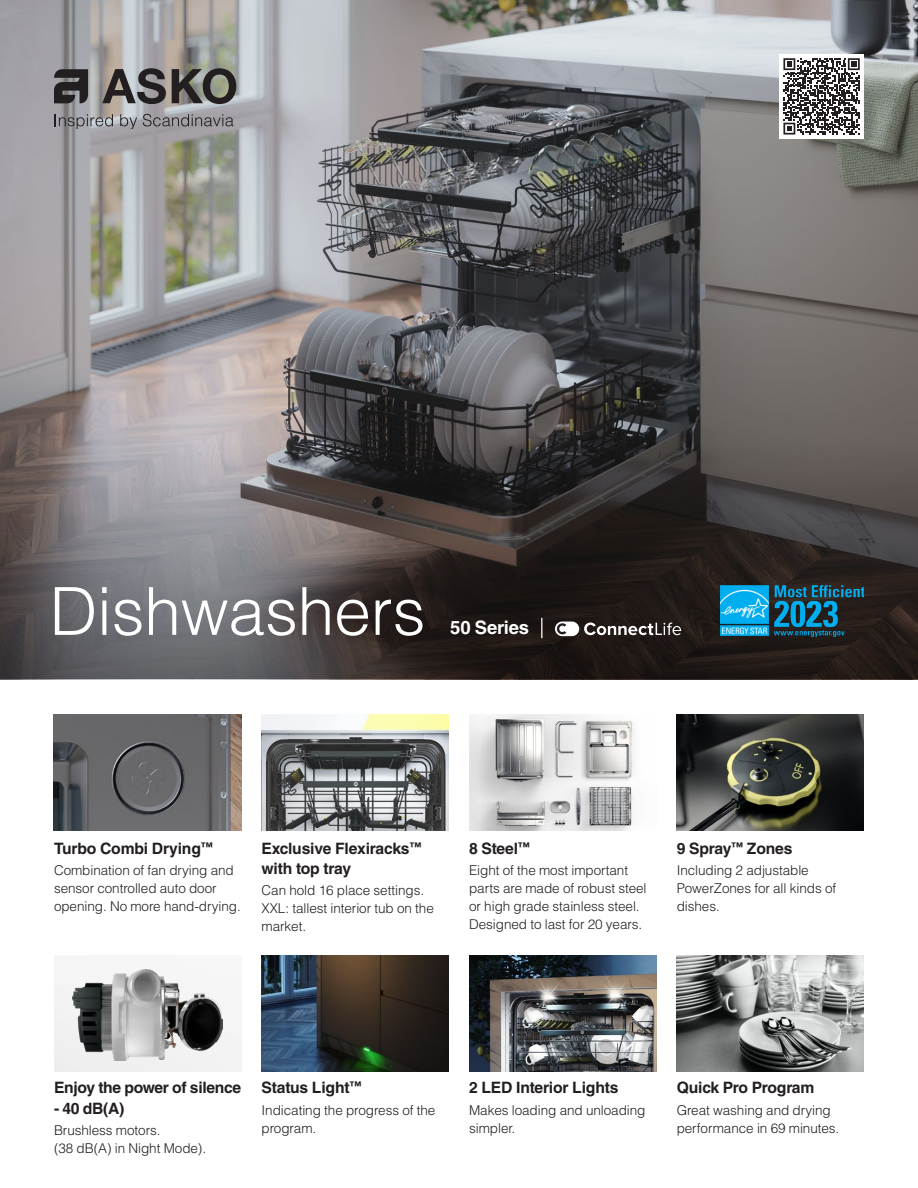
<style>
.page{position:relative;width:918px;height:1188px;background:#fff}
.page>*{position:absolute;margin:0;border:0;box-sizing:border-box;transform-origin:0 0}
.t1{font:300 66.3px "Helvetica LT Std";letter-spacing:-.005em;color:#fff}
.Heading{font:700 18.45px "Helvetica LT Std";letter-spacing:-.01em;color:#fff}
.Subhead{font:700 15.75px/20.2px "Helvetica LT Std";letter-spacing:-.01em;color:#231f20}
.Description{font:300 13.5px/18px "Helvetica LT Std";letter-spacing:-.005em;color:#231f20}
</style>
<div class="page">
<img style="left:0;top:0;width:918px;height:444px">
<svg style="left:0;top:444px;width:918px;height:235px;background:#4c4747"></svg>
<svg style="left:54px;top:68px;width:182px;height:36px;background:#676463"></svg>
<svg style="left:55px;top:114px;width:58px;height:15px"></svg>
<svg style="left:120px;top:114px;width:17px;height:15px"></svg>
<svg style="left:143px;top:114px;width:91px;height:12px"></svg>
<img style="left:677px;top:714px;width:187px;height:117px">
<img style="left:262px;top:956px;width:187px;height:116px">
<img style="left:469px;top:714px;width:166px;height:117px">
<div style="left:54px;top:969px;width:187px;height:103px;background:#f2f2f2"></div>
<img style="left:72px;top:970px;width:150px;height:90px">
<img style="left:54px;top:714px;width:187px;height:117px">
<div style="left:779px;top:54px;width:85px;height:85px;background:#fff"></div>
<svg style="left:783px;top:58px;width:77px;height:77px"></svg>
<img style="left:720px;top:585px;width:144px;height:51px">
<img style="left:469px;top:956px;width:187px;height:116px">
<img style="left:677px;top:956px;width:187px;height:116px">
<img style="left:262px;top:714px;width:187px;height:117px">
<svg style="left:584px;top:623px;width:97px;height:12px"></svg>
<div style="left:555px;top:622px;width:24px;height:14px;background:#fff;border-radius:7px"></div>
<svg style="left:557px;top:623px;width:9px;height:11px"></svg>
<svg style="left:541px;top:618px;width:1px;height:20px"></svg>
<p class="t1" style="left:50px;top:570px;width:378px">Dishwashers</p>
<p class="Heading" style="left:450px;top:617px;width:80px">50 Series</p>
<p class="Subhead" style="left:54px;top:838px;width:160px">Turbo Combi Drying<sup>™</sup></p>
<p class="Description" style="left:54px;top:861px;width:188px">Combination of fan drying and sensor controlled auto door opening. No more hand-drying.</p>
<p class="Subhead" style="left:262px;top:838px;width:161px">Exclusive Flexiracks<sup>™ </sup>with top tray</p>
<p class="Description" style="left:262px;top:881px;width:174px">Can hold 16 place settings.<br>XXL: tallest interior tub on the market.</p>
<p class="Subhead" style="left:469px;top:838px;width:62px">8 Steel<sup>™</sup></p>
<p class="Description" style="left:469px;top:861px;width:179px">Eight of the most important parts are made of robust steel or high grade stainless steel.<br>Designed to last for 20 years.</p>
<p class="Subhead" style="left:677px;top:838px;width:117px">9 Spray<sup>™</sup> Zones</p>
<p class="Description" style="left:677px;top:861px;width:161px">Including 2 adjustable<br>PowerZones for all kinds of dishes.</p>
<p class="Subhead" style="left:54px;top:1078px;width:189px">Enjoy the power of silence</p>
<p class="Subhead" style="left:54px;top:1098px;width:72px">- 40 dB(A)</p>
<p class="Description" style="left:54px;top:1121px;width:154px">Brushless motors.<br>(38 dB(A) in Night Mode).</p>
<p class="Subhead" style="left:262px;top:1078px;width:102px">Status Light<sup>™</sup></p>
<p class="Description" style="left:262px;top:1101px;width:175px">Indicating the progress of the program.</p>
<p class="Subhead" style="left:469px;top:1078px;width:151px">2 LED Interior Lights</p>
<p class="Description" style="left:469px;top:1101px;width:178px">Makes loading and unloading simpler.</p>
<p class="Subhead" style="left:677px;top:1078px;width:139px">Quick Pro Program</p>
<p class="Description" style="left:677px;top:1101px;width:164px">Great washing and drying performance in 69 minutes.</p>
</div>
